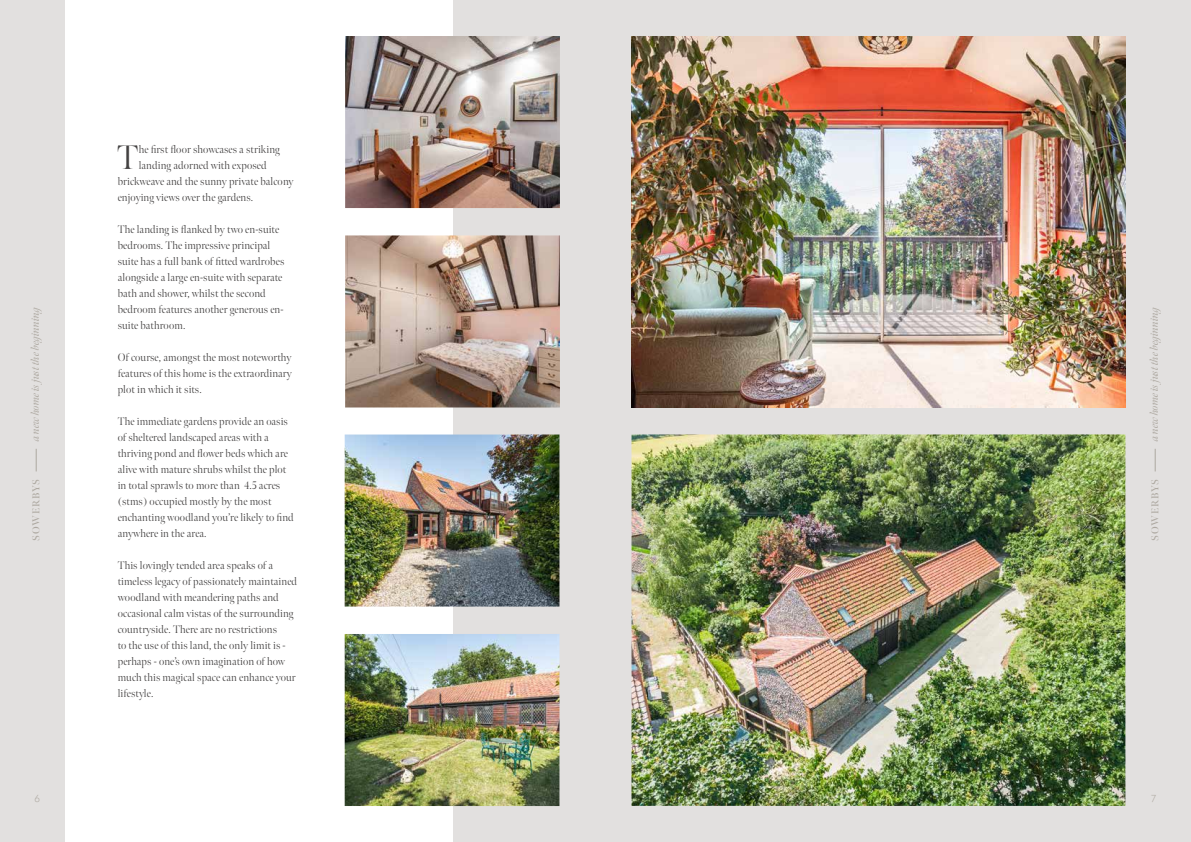
<style>
.page{position:relative;width:1191px;height:842px;background:#fff}
.page>*{position:absolute;margin:0;border:0;box-sizing:border-box;transform-origin:0 0}
.t1{font:300 34px "Meno Banner";color:#434141}
.t2{font:300 11px/16px "Meno Banner";letter-spacing:.01em;color:#434141}
.t3{font:italic 11px "Meno Banner";letter-spacing:-.01em;color:#ada8a0}
.t4{font:600 10px "Meno Banner";letter-spacing:.08em;color:#ada8a0}
.t5{font:300 10px "Quasimoda";color:#ada8a0}
</style>
<div class="page">
<div style="left:0;top:0;width:595px;height:842px;background:#e2e0df"></div>
<div style="left:595px;top:0;width:596px;height:842px;background:#e2e0df"></div>
<svg style="left:36px;top:449px;width:1px;height:22px"></svg>
<svg style="left:1155px;top:449px;width:1px;height:22px"></svg>
<div style="left:65px;top:0;width:387px;height:842px;background:#fff"></div>
<img style="left:631px;top:36px;width:494px;height:372px">
<img style="left:631px;top:434px;width:494px;height:372px">
<img style="left:345px;top:434px;width:214px;height:173px">
<img style="left:345px;top:634px;width:214px;height:172px">
<img style="left:345px;top:36px;width:215px;height:172px">
<img style="left:345px;top:235px;width:215px;height:172px">
<h1 class="t1" style="left:117px;top:137px;width:23px">T</h1>
<p class="t2" style="left:139px;top:141px;width:143px">he first floor showcases a striking</p>
<p class="t2" style="left:139px;top:157px;width:129px">landing adorned with exposed</p>
<p class="t2" style="left:118px;top:173px;width:177px">brickweave and the sunny private balcony</p>
<p class="t2" style="left:118px;top:189px;width:137px">enjoying views over the gardens.</p>
<p class="t2" style="left:118px;top:221px;width:168px">The landing is flanked by two en-suite bedrooms. The impressive principal suite has a full bank of fitted wardrobes alongside a large en-suite with separate bath and shower, whilst the second bedroom features another generous en&shy;suite bathroom.</p>
<p class="t2" style="left:118px;top:350px;width:176px;text-align:justify">Of course, amongst the most noteworthy features of this home is the extraordinary plot in which it sits.</p>
<p class="t2" style="left:118px;top:414px;width:178px">The immediate gardens provide an oasis of sheltered landscaped areas with a thriving pond and flower beds which are alive with mature shrubs whilst the plot in total sprawls to more than 4.5 acres (stms) occupied mostly by the most enchanting woodland you’re likely to find anywhere in the area.</p>
<p class="t2" style="left:118px;top:558px;width:181px">This lovingly tended area speaks of a timeless legacy of passionately maintained woodland with meandering paths and occasional calm vistas of the surrounding countryside. There are no restrictions<br>to the use of this land, the only limit is - perhaps - one’s own imagination of how much this magical space can enhance your lifestyle.</p>
<p class="t3" style="left:29px;top:441px;width:138px;rotate:-90deg">a new home is just the beginning</p>
<p class="t3" style="left:1147px;top:441px;width:138px;rotate:-90deg">a new home is just the beginning</p>
<p class="t4" style="left:30px;top:541px;width:63px;rotate:-90deg">SOWERBYS</p>
<p class="t4" style="left:1149px;top:541px;width:63px;rotate:-90deg">SOWERBYS</p>
<p class="t5" style="left:35px;top:791px;width:7px">6</p>
<p class="t5" style="left:1151px;top:791px;width:6px">7</p>
</div>
